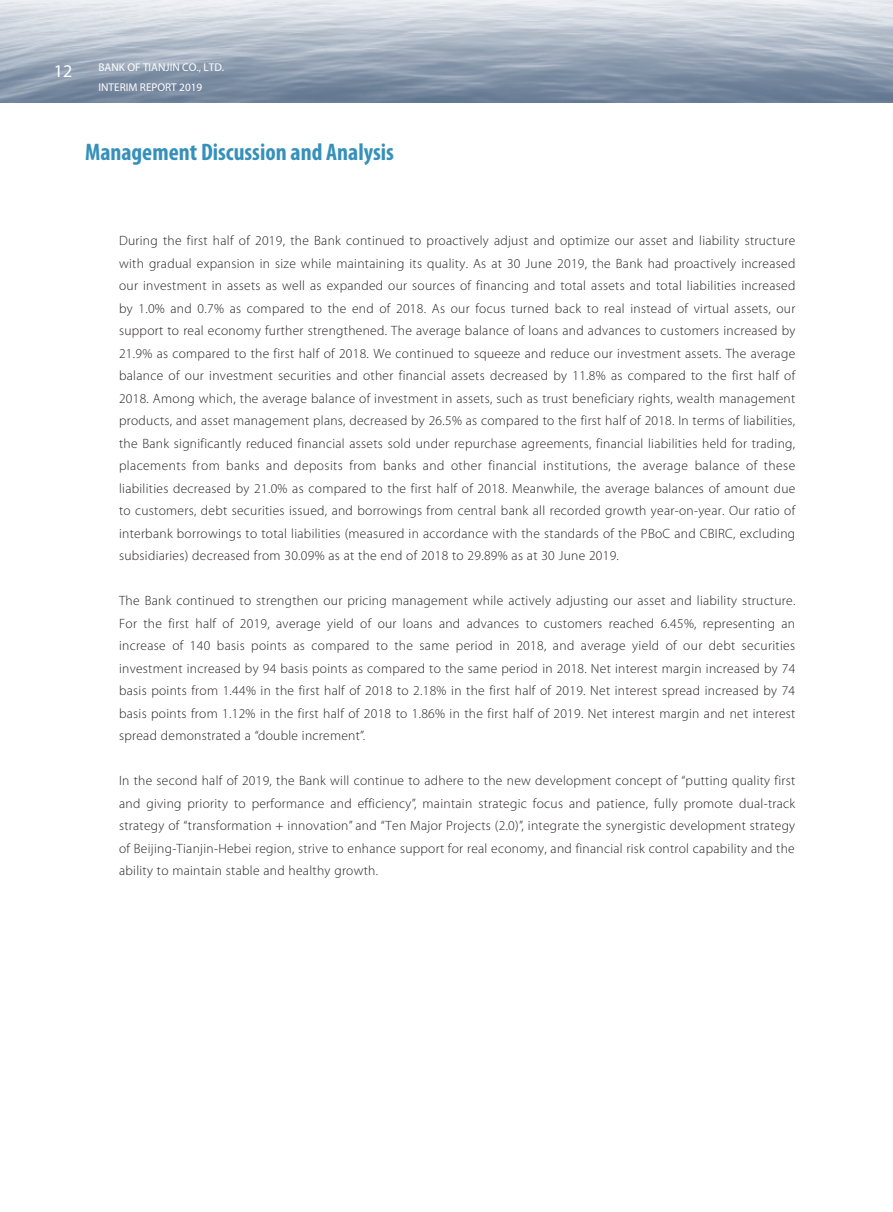
<style>
.page{position:relative;width:893px;height:1212px;background:#fff}
.page>*{position:absolute;margin:0;border:0;box-sizing:border-box;transform-origin:0 0}
.t1{font:700 condensed 24px "Myriad Pro";color:#3590ba}
.t2{font:18px "Myriad Pro";color:#fff}
.t3{font:300 13.5px/22.5px "Myriad Pro";letter-spacing:.02em;color:#231f20;text-align:justify}
.t4{font:11.25px/19.5px "Myriad Pro";color:#fff}
</style>
<div class="page">
<img style="left:0;top:0;width:893px;height:102px">
<h2 class="t2" style="left:54px;top:60px;width:20px">12</h2>
<p class="t4" style="left:99px;top:58px;width:127px">BANK OF TIANJIN CO., LTD.<br>INTERIM REPORT 2019</p>
<h1 class="t1" style="left:85px;top:137px;width:311px">Management Discussion and Analysis</h1>
<p class="t3" style="left:119px;top:230px;width:678px">During the first half of 2019, the Bank continued to proactively adjust and optimize our asset and liability structure with gradual expansion in size while maintaining its quality. As at 30 June 2019, the Bank had proactively increased our investment in assets as well as expanded our sources of financing and total assets and total liabilities increased by 1.0% and 0.7% as compared to the end of 2018. As our focus turned back to real instead of virtual assets, our support to real economy further strengthened. The average balance of loans and advances to customers increased by 21.9% as compared to the first half of 2018. We continued to squeeze and reduce our investment assets. The average balance of our investment securities and other financial assets decreased by 11.8% as compared to the first half of 2018. Among which, the average balance of investment in assets, such as trust beneficiary rights, wealth management products, and asset management plans, decreased by 26.5% as compared to the first half of 2018. In terms of liabilities, the Bank significantly reduced financial assets sold under repurchase agreements, financial liabilities held for trading, placements from banks and deposits from banks and other financial institutions, the average balance of these liabilities decreased by 21.0% as compared to the first half of 2018. Meanwhile, the average balances of amount due to customers, debt securities issued, and borrowings from central bank all recorded growth year-on-year. Our ratio of interbank borrowings to total liabilities (measured in accordance with the standards of the PBoC and CBIRC, excluding subsidiaries) decreased from 30.09% as at the end of 2018 to 29.89% as at 30 June 2019.</p>
<p class="t3" style="left:119px;top:590px;width:678px">The Bank continued to strengthen our pricing management while actively adjusting our asset and liability structure.<br>For the first half of 2019, average yield of our loans and advances to customers reached 6.45%, representing an increase of 140 basis points as compared to the same period in 2018, and average yield of our debt securities investment increased by 94 basis points as compared to the same period in 2018. Net interest margin increased by 74 basis points from 1.44% in the first half of 2018 to 2.18% in the first half of 2019. Net interest spread increased by 74 basis points from 1.12% in the first half of 2018 to 1.86% in the first half of 2019. Net interest margin and net interest spread demonstrated a “double increment”.</p>
<p class="t3" style="left:119px;top:770px;width:678px">In the second half of 2019, the Bank will continue to adhere to the new development concept of “putting quality first and giving priority to performance and efficiency”, maintain strategic focus and patience, fully promote dual-track strategy of “transformation + innovation” and “Ten Major Projects (2.0)”, integrate the synergistic development strategy of Beijing-Tianjin-Hebei region, strive to enhance support for real economy, and financial risk control capability and the ability to maintain stable and healthy growth.</p>
</div>
